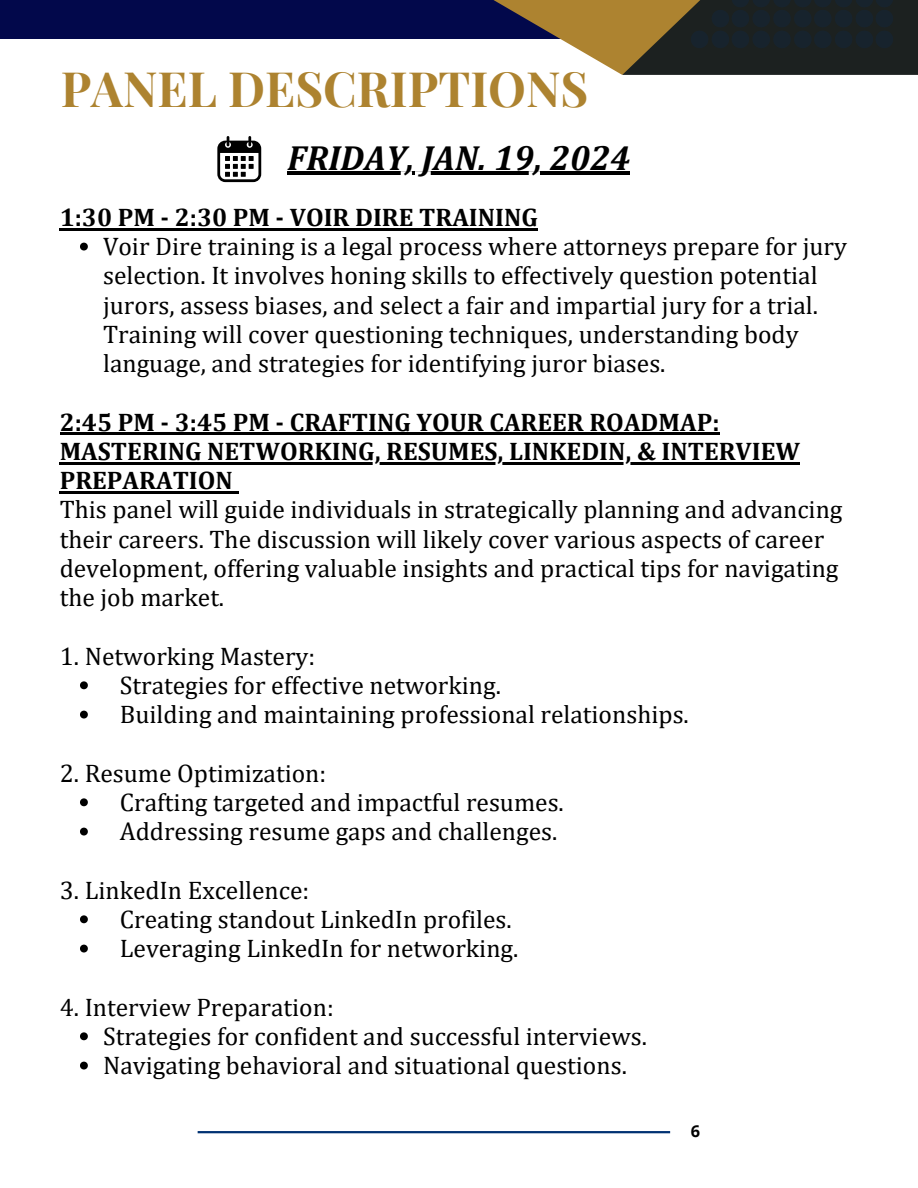
<style>
.page{position:relative;width:918px;height:1188px;background:#fff}
.page>*{position:absolute;margin:0;border:0;box-sizing:border-box;transform-origin:0 0}
.t1{font:700 47.7px "Playfair Display SC";color:#ad8330}
.t2{font:italic 700 35.1px "Cambria";color:#000}
.t3{font:25.5px/29.2px "Cambria";color:#000}
.t4{font:700 25.5px/29.2px "Cambria";color:#000}
.t5{font:700 16.35px "Open Sans";color:#000}
</style>
<div class="page">
<hr style="left:198px;top:1131px;width:472px;height:2px;background:#003172">
<div style="left:0;top:0;width:618px;height:39px;background:#02084b"></div>
<svg style="left:493px;top:0;width:129px;height:75px"></svg>
<svg style="left:622px;top:0;width:296px;height:75px;background:#3e3824"></svg>
<svg style="left:691px;top:0;width:202px;height:48px;background:#192227"></svg>
<svg style="left:217px;top:136px;width:44px;height:46px"></svg>
<hr style="left:288px;top:172px;width:342px;height:3px;background:#000">
<hr style="left:60px;top:228px;width:478px;height:2px;background:#000">
<svg style="left:80px;top:243px;width:8px;height:8px"></svg>
<hr style="left:60px;top:433px;width:660px;height:2px;background:#000">
<hr style="left:60px;top:462px;width:740px;height:2px;background:#000">
<hr style="left:60px;top:491px;width:173px;height:3px;background:#000">
<svg style="left:233px;top:491px;width:6px;height:3px"></svg>
<svg style="left:80px;top:681px;width:8px;height:8px"></svg>
<svg style="left:80px;top:711px;width:8px;height:8px"></svg>
<svg style="left:80px;top:798px;width:8px;height:8px"></svg>
<svg style="left:80px;top:828px;width:8px;height:8px"></svg>
<svg style="left:80px;top:915px;width:8px;height:8px"></svg>
<svg style="left:80px;top:945px;width:8px;height:8px"></svg>
<svg style="left:80px;top:1032px;width:8px;height:8px"></svg>
<svg style="left:80px;top:1062px;width:8px;height:8px"></svg>
<p class="t1" style="left:61px;top:56px;width:529px">PANEL DESCRIPTIONS</p>
<p class="t2" style="left:288px;top:136px;width:344px">FRIDAY, JAN. 19, 2024</p>
<p class="t4" style="left:60px;top:202px;width:480px">1:30 PM - 2:30 PM - VOIR DIRE TRAINING</p>
<p class="t3" style="left:103px;top:231px;width:745px">Voir Dire training is a legal process where attorneys prepare for jury selection. It involves honing skills to effectively question potential jurors, assess biases, and select a fair and impartial jury for a trial.<br>Training will cover questioning techniques, understanding body language, and strategies for identifying juror biases.</p>
<p class="t4" style="left:60px;top:407px;width:742px">2:45 PM - 3:45 PM - CRAFTING YOUR CAREER ROADMAP:<br>MASTERING NETWORKING, RESUMES, LINKEDIN, &amp; INTERVIEW<br>PREPARATION</p>
<p class="t3" style="left:60px;top:494px;width:784px">This panel will guide individuals in strategically planning and advancing their careers. The discussion will likely cover various aspects of career development, offering valuable insights and practical tips for navigating the job market.</p>
<p class="t3" style="left:60px;top:641px;width:257px">1. Networking Mastery:</p>
<p class="t3" style="left:120px;top:670px;width:383px">Strategies for effective networking.</p>
<p class="t3" style="left:120px;top:699px;width:570px">Building and maintaining professional relationships.</p>
<p class="t3" style="left:60px;top:758px;width:268px">2. Resume Optimization:</p>
<p class="t3" style="left:120px;top:787px;width:445px">Crafting targeted and impactful resumes.</p>
<p class="t3" style="left:120px;top:816px;width:439px">Addressing resume gaps and challenges.</p>
<p class="t3" style="left:60px;top:875px;width:251px">3. LinkedIn Excellence:</p>
<p class="t3" style="left:120px;top:904px;width:393px">Creating standout LinkedIn profiles.</p>
<p class="t3" style="left:120px;top:933px;width:400px">Leveraging LinkedIn for networking.</p>
<p class="t3" style="left:60px;top:992px;width:275px">4. Interview Preparation:</p>
<p class="t3" style="left:103px;top:1021px;width:545px">Strategies for confident and successful interviews.</p>
<p class="t3" style="left:103px;top:1050px;width:525px">Navigating behavioral and situational questions.</p>
<p class="t5" style="left:691px;top:1119px;width:11px">6</p>
</div>
